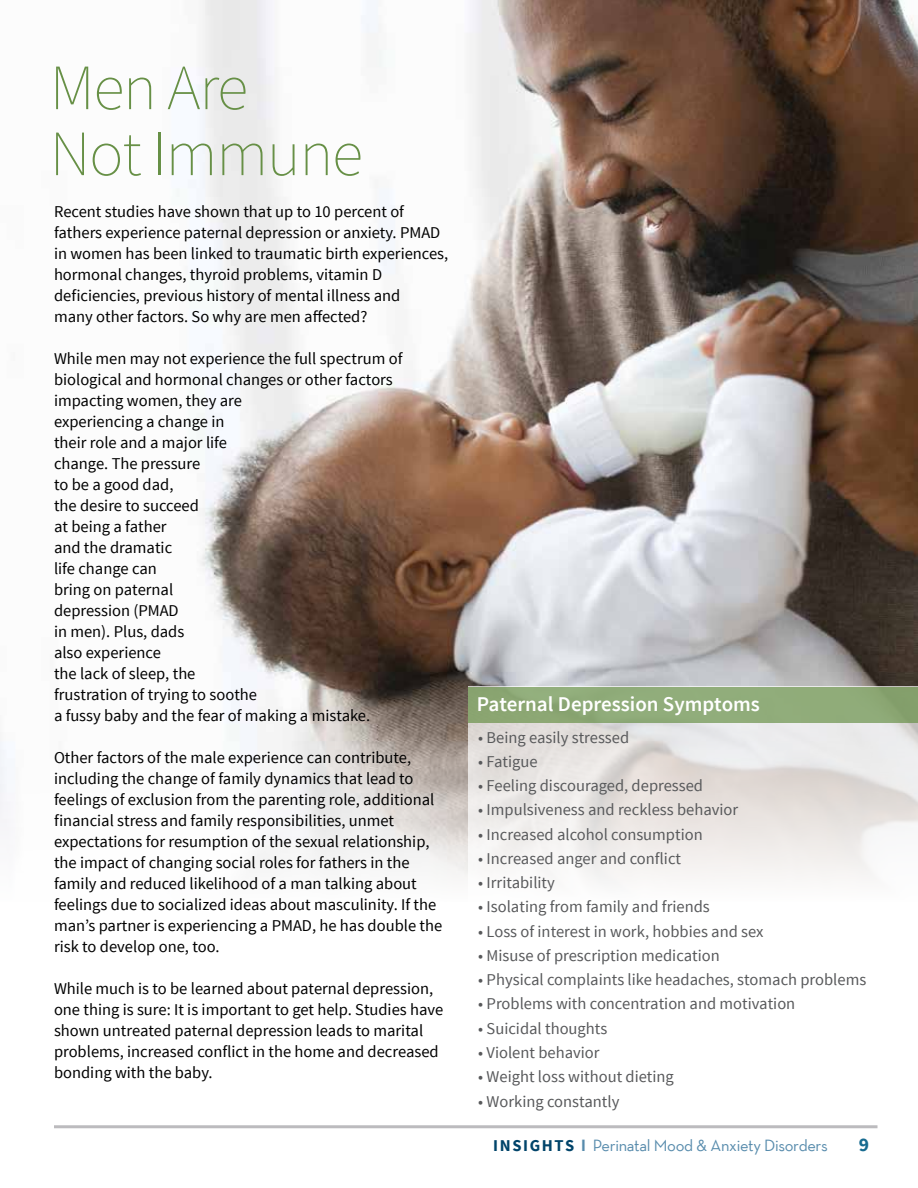
<style>
.page{position:relative;width:918px;height:1188px;background:#fff}
.page>*{position:absolute;margin:0;border:0;box-sizing:border-box;transform-origin:0 0}
.t1{font:200 64.5px/66px "Source Sans Pro";letter-spacing:-.02em;color:#679046}
.t2{font:600 21px "Source Sans Pro";color:#fff}
.t3{font:700 19.5px "Source Sans Pro";color:#176b90}
.t4{font:16.5px/21px "Source Sans Pro";color:#000}
.t5{font:16.5px "Source Sans Pro";color:#58595b}
.t6{font:16.5px "Neutra Text";letter-spacing:-.02em;color:#578bac}
.s1{font-family:"Source Sans Pro";font-weight:700;color:#00446a}
.s2{font-weight:700}
</style>
<div class="page">
<hr style="left:54px;top:1125px;width:824px;height:3px;background:#bcbbbe">
<img style="left:0;top:0;width:918px;height:877px">
<svg style="left:469px;top:723px;width:449px;height:158px;fill:#ebe9e8"></svg>
<div style="left:469px;top:687px;width:449px;height:36px;background:#90ac79"></div>
<h1 class="t1" style="left:50px;top:60px;width:315px">Men Are<br>Not Immune</h1>
<p class="t4" style="left:54px;top:201px;width:396px">Recent studies have shown that up to 10 percent of fathers experience paternal depression or anxiety. PMAD in women has been linked to traumatic birth experiences, hormonal changes, thyroid problems, vitamin D deficiencies, previous history of mental illness and<br>many other factors. So why are men affected?</p>
<p class="t4" style="left:54px;top:349px;width:350px">While men may not experience the full spectrum of biological and hormonal changes or other factors impacting women, they are<br>experiencing a change in<br>their role and a major life<br>change. The pressure<br>to be a good dad,<br>the desire to succeed<br>at being a father<br>and the dramatic<br>life change can<br>bring on paternal<br>depression (PMAD<br>in men). Plus, dads<br>also experience<br>the lack of sleep, the<br>frustration of trying to soothe<br>a fussy baby and the fear of making a mistake.</p>
<p class="t4" style="left:54px;top:747px;width:390px">Other factors of the male experience can contribute, including the change of family dynamics that lead to feelings of exclusion from the parenting role, additional financial stress and family responsibilities, unmet expectations for resumption of the sexual relationship, the impact of changing social roles for fathers in the family and reduced likelihood of a man talking about feelings due to socialized ideas about masculinity. If the man’s partner is experiencing a PMAD, he has double the risk to develop one, too.</p>
<p class="t4" style="left:54px;top:978px;width:391px">While much is to be learned about paternal depression, one thing is sure: It is important to get help. Studies have shown untreated paternal depression leads to marital problems, increased conflict in the home and decreased bonding with the baby.</p>
<p class="t2" style="left:477px;top:696px;width:285px">Paternal Depression Symptoms</p>
<p class="t5" style="left:478px;top:731px;width:152px">• Being easily stressed</p>
<p class="t5" style="left:478px;top:755px;width:61px">• Fatigue</p>
<p class="t5" style="left:478px;top:775px;width:226px">• Feeling discouraged, depressed</p>
<p class="t5" style="left:478px;top:800px;width:261px">• Impulsiveness and reckless behavior</p>
<p class="t5" style="left:478px;top:828px;width:226px">• Increased alcohol consumption</p>
<p class="t5" style="left:478px;top:848px;width:204px">• Increased anger and conflict</p>
<p class="t5" style="left:478px;top:872px;width:78px">• Irritability</p>
<p class="t5" style="left:478px;top:900px;width:233px">• Isolating from family and friends</p>
<p class="t5" style="left:478px;top:921px;width:287px">• Loss of interest in work, hobbies and sex</p>
<p class="t5" style="left:478px;top:949px;width:243px">• Misuse of prescription medication</p>
<p class="t5" style="left:478px;top:969px;width:389px">• Physical complaints like headaches, stomach problems</p>
<p class="t5" style="left:478px;top:994px;width:318px">• Problems with concentration and motivation</p>
<p class="t5" style="left:478px;top:1021px;width:131px">• Suicidal thoughts</p>
<p class="t5" style="left:478px;top:1042px;width:123px">• Violent behavior</p>
<p class="t5" style="left:478px;top:1066px;width:197px">• Weight loss without dieting</p>
<p class="t5" style="left:478px;top:1095px;width:143px">• Working constantly</p>
<p class="t6" style="left:493px;top:1139px;width:336px"><span class="s1">INSIGHTS</span> <span class="s2">I</span> Perinatal Mood &amp; Anxiety Disorders</p>
<p class="t3" style="left:859px;top:1137px;width:12px">9</p>
</div>
